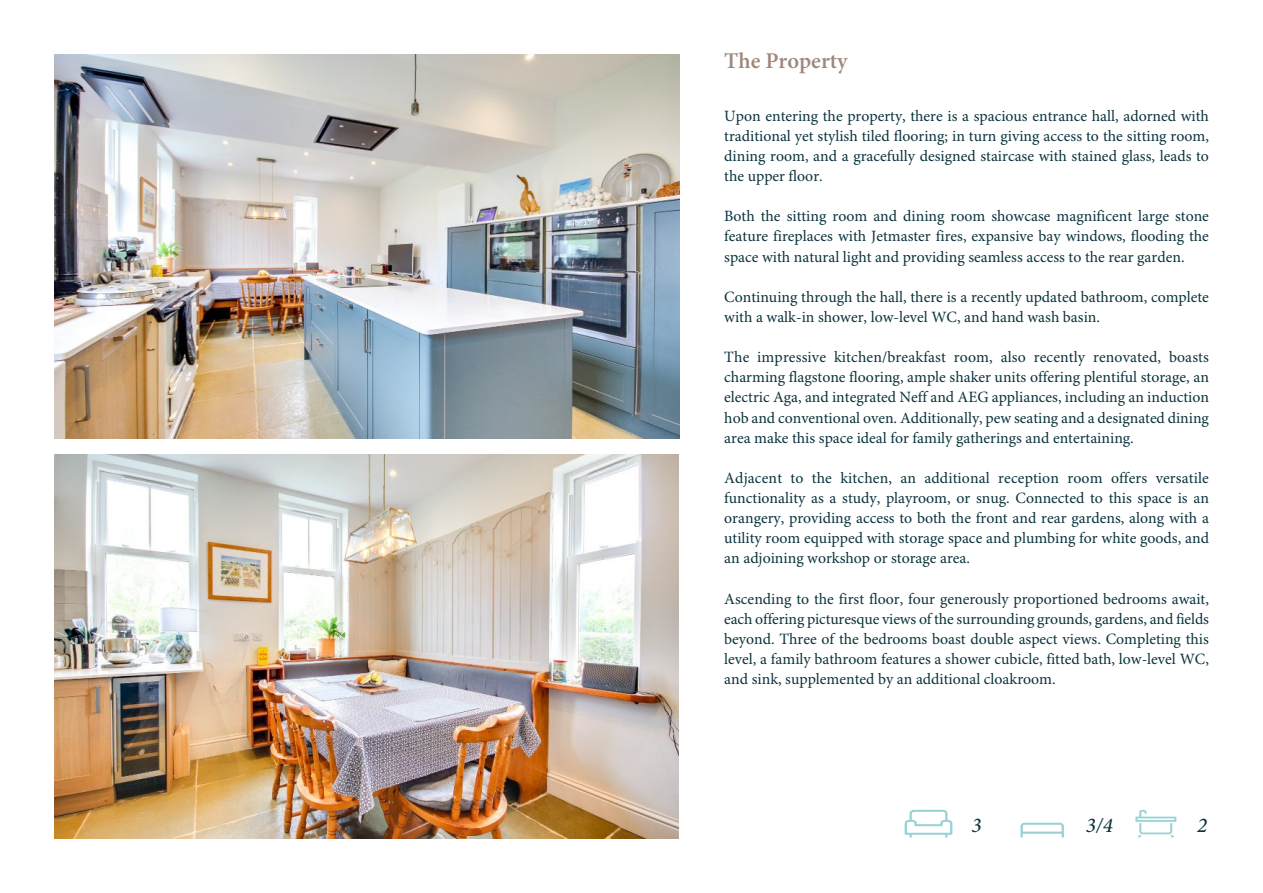
<style>
.page{position:relative;width:1263px;height:893px;background:#fff}
.page>*{position:absolute;margin:0;border:0;box-sizing:border-box;transform-origin:0 0}
.t1{font:600 22.5px "Minion Pro";color:#9e887b}
.t2{font:italic 500 21px "Minion Pro";color:#0b333d}
.t3{font:15.75px/20.1px "Minion Pro";color:#0b333d;text-align:justify}
</style>
<div class="page">
<img style="left:54px;top:54px;width:626px;height:385px">
<img style="left:54px;top:454px;width:624px;height:385px">
<svg style="left:1135px;top:810px;width:41px;height:28px"></svg>
<svg style="left:1020px;top:823px;width:44px;height:15px"></svg>
<hr style="left:1022px;top:832px;width:41px;height:2px;background:#98d2d4">
<svg style="left:905px;top:810px;width:47px;height:28px"></svg>
<h1 class="t1" style="left:724px;top:52px;width:125px">The Property</h1>
<p class="t3" style="left:724px;top:107px;width:486px">Upon entering the property, there is a spacious entrance hall, adorned with traditional yet stylish tiled flooring; in turn giving access to the sitting room, dining room, and a gracefully designed staircase with stained glass, leads to the upper floor.</p>
<p class="t3" style="left:724px;top:208px;width:486px">Both the sitting room and dining room showcase magnificent large stone feature fireplaces with Jetmaster fires, expansive bay windows, flooding the space with natural light and providing seamless access to the rear garden.</p>
<p class="t3" style="left:724px;top:288px;width:486px">Continuing through the hall, there is a recently updated bathroom, complete with a walk-in shower, low-level WC, and hand wash basin.</p>
<p class="t3" style="left:724px;top:349px;width:486px">The impressive kitchen/breakfast room, also recently renovated, boasts charming flagstone flooring, ample shaker units offering plentiful storage, an electric Aga, and integrated Neff and AEG appliances, including an induction hob and conventional oven. Additionally, pew seating and a designated dining area make this space ideal for family gatherings and entertaining.</p>
<p class="t3" style="left:724px;top:469px;width:486px">Adjacent to the kitchen, an additional reception room offers versatile functionality as a study, playroom, or snug. Connected to this space is an orangery, providing access to both the front and rear gardens, along with a utility room equipped with storage space and plumbing for white goods, and an adjoining workshop or storage area.</p>
<p class="t3" style="left:724px;top:590px;width:486px">Ascending to the first floor, four generously proportioned bedrooms await, each offering picturesque views of the surrounding grounds, gardens, and fields beyond. Three of the bedrooms boast double aspect views. Completing this level, a family bathroom features a shower cubicle, fitted bath, low-level WC, and sink, supplemented by an additional cloakroom.</p>
<h2 class="t2" style="left:971px;top:817px;width:12px">3</h2>
<h2 class="t2" style="left:1086px;top:817px;width:28px">3/4</h2>
<h2 class="t2" style="left:1197px;top:817px;width:12px">2</h2>
</div>
